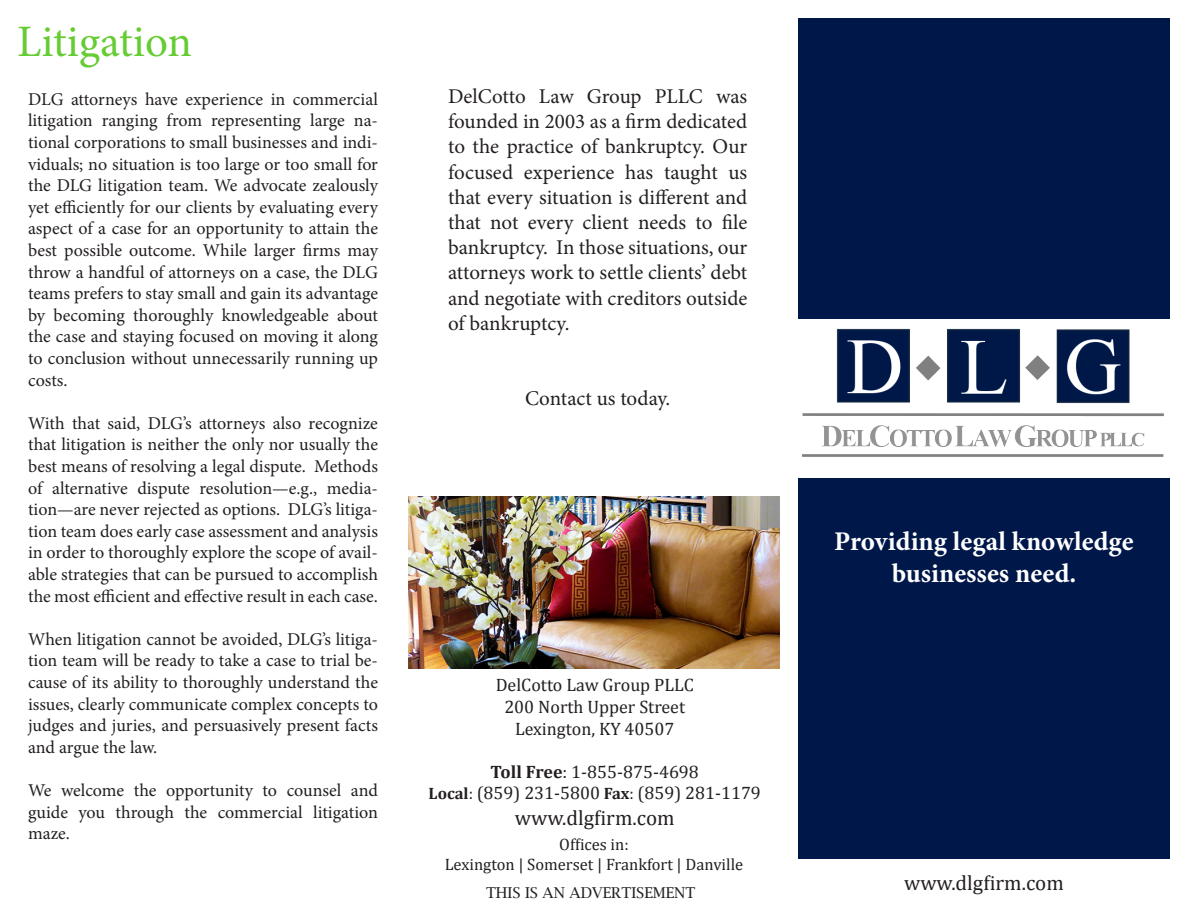
<style>
.page{position:relative;width:1188px;height:918px;background:#fff}
.page>*{position:absolute;margin:0;border:0;box-sizing:border-box;transform-origin:0 0}
.t1{font:45px "Minion Pro";color:#6c3}
.t2{font:700 27px "Minion Pro";color:#fff}
.t3{font:21px/25.2px "Minion Pro";letter-spacing:-.005em;color:#231f20;text-align:justify}
.t4{font:21px "Cambria";color:#231f20}
.t5{font:18px/21.6px "Minion Pro";color:#231f20;text-align:justify}
.t6{font:18px "Cambria";color:#231f20}
.t7{font:16.5px "Cambria";color:#231f20}
.t8{font:15px "Lucida Bright";color:#231f20}
.s1{font-weight:700}
.s2{font-weight:700;font-size:16.5px}
.s3{font-size:16.5px}
</style>
<div class="page">
<div style="left:798px;top:478px;width:372px;height:381px;background:#001849"></div>
<img style="left:408px;top:497px;width:372px;height:171px">
<div style="left:798px;top:18px;width:372px;height:301px;background:#001849"></div>
<img style="left:802px;top:328px;width:362px;height:129px">
<p class="t1" style="left:17px;top:11px;width:177px">Litigation</p>
<p class="t5" style="left:28px;top:88px;width:351px">DLG attorneys have experience in commercial litigation ranging from representing large na&shy;tional corporations to small businesses and indi&shy;viduals; no situation is too large or too small for the DLG litigation team. We advocate zealously yet efficiently for our clients by evaluating every aspect of a case for an opportunity to attain the best possible outcome. While larger firms may throw a handful of attorneys on a case, the DLG teams prefers to stay small and gain its advantage by becoming thoroughly knowledgeable about the case and staying focused on moving it along to conclusion without unnecessarily running up costs.</p>
<p class="t5" style="left:28px;top:412px;width:351px">With that said, DLG’s attorneys also recognize that litigation is neither the only nor usually the best means of resolving a legal dispute. Methods of alternative dispute resolution—e.g., media&shy;tion—are never rejected as options. DLG’s litiga&shy;tion team does early case assessment and analysis in order to thoroughly explore the scope of avail&shy;able strategies that can be pursued to accomplish the most efficient and effective result in each case.</p>
<p class="t5" style="left:28px;top:628px;width:351px">When litigation cannot be avoided, DLG’s litiga&shy;tion team will be ready to take a case to trial be&shy;cause of its ability to thoroughly understand the issues, clearly communicate complex concepts to judges and juries, and persuasively present facts and argue the law.</p>
<p class="t5" style="left:28px;top:780px;width:351px">We welcome the opportunity to counsel and guide you through the commercial litigation maze.</p>
<p class="t3" style="left:448px;top:84px;width:301px">DelCotto Law Group PLLC was founded in 2003 as a firm dedicated to the practice of bankruptcy. Our focused experience has taught us that every situation is different and that not every client needs to file bankruptcy. In those situations, our attorneys work to settle clients’ debt and negotiate with creditors outside of bankruptcy.</p>
<p class="t3" style="left:525px;top:386px;width:147px">Contact us today.</p>
<p class="t6" style="left:496px;top:675px;width:200px">DelCotto Law Group PLLC</p>
<p class="t6" style="left:504px;top:696px;width:182px">200 North Upper Street</p>
<p class="t6" style="left:515px;top:718px;width:161px">Lexington, KY 40507</p>
<p class="t6" style="left:491px;top:761px;width:210px"><span class="s1">Toll Free</span>: 1-855-875-4698</p>
<p class="t6" style="left:429px;top:783px;width:334px"><span class="s2">Local</span><span class="s3">:</span> (859) 231-5800 <span class="s2">Fax</span><span class="s3">:</span> (859) 281-1179</p>
<p class="t4" style="left:515px;top:805px;width:161px">www.dlgfirm.com</p>
<p class="t2" style="left:834px;top:522px;width:301px">Providing legal knowledge</p>
<p class="t2" style="left:892px;top:555px;width:186px">businesses need.</p>
<p class="t7" style="left:559px;top:835px;width:71px">Offices in:</p>
<p class="t7" style="left:445px;top:855px;width:300px">Lexington | Somerset | Frankfort | Danville</p>
<p class="t8" style="left:486px;top:884px;width:211px">THIS IS AN ADVERTISEMENT</p>
<p class="t4" style="left:904px;top:871px;width:161px">www.dlgfirm.com</p>
</div>
